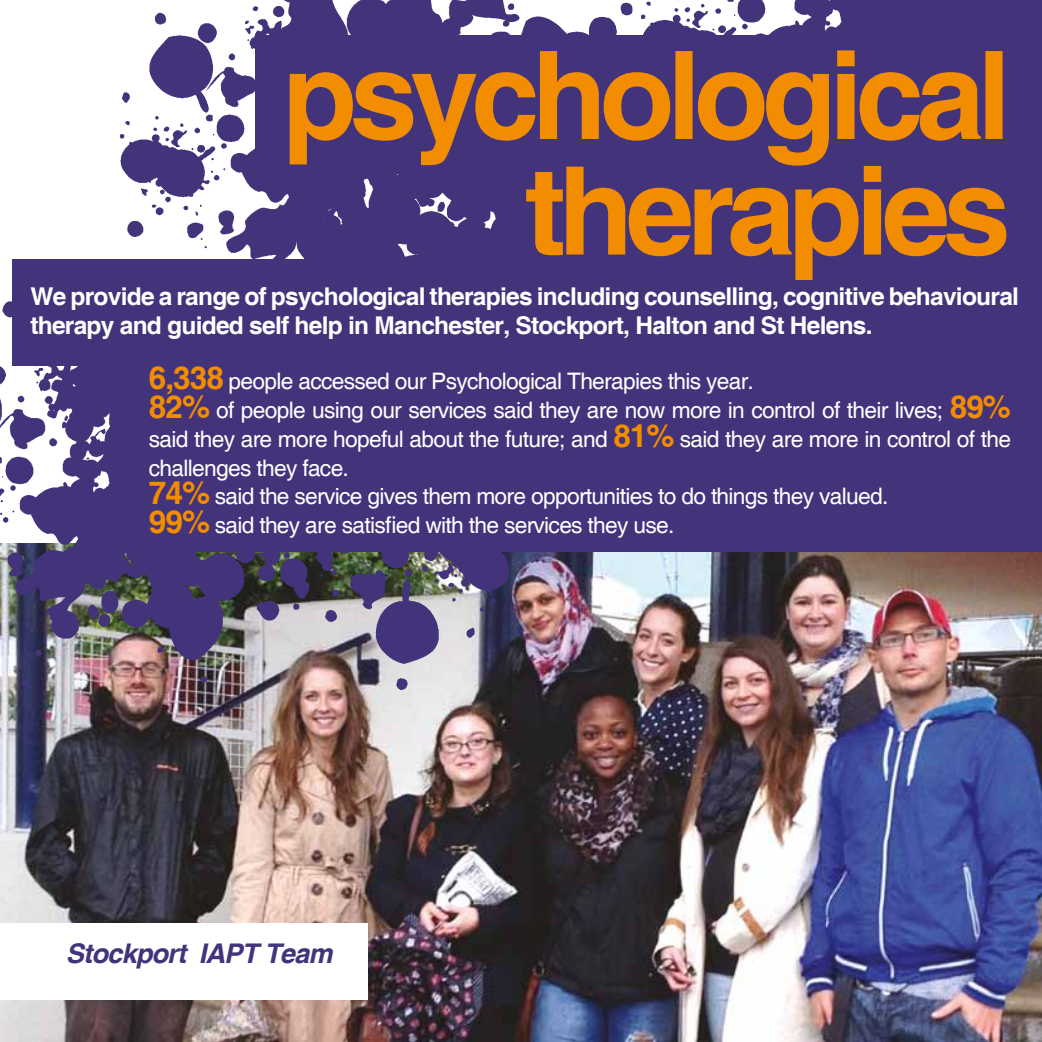
<style>
.page{position:relative;width:1042px;height:1042px;background:#fff}
.page>*{position:absolute;margin:0;border:0;box-sizing:border-box;transform-origin:0 0}
.t1{font:700 122.5px/115.5px "Helvetica";letter-spacing:-.06em;color:#f28c00;text-align:right}
.t2{font:italic 700 27.12px "Helvetica";letter-spacing:-.03em;color:#42337b}
.t3{font:700 24.5px/28.9px "Helvetica";letter-spacing:-.03em;color:#fff}
.t4{font:22.75px/28.9px "Helvetica";letter-spacing:-.03em;color:#fff}
.s1{font-weight:700;font-size:31.5px;color:#f28c00}
</style>
<div class="page">
<img style="left:0;top:552px;width:1042px;height:490px">
<img style="left:0;top:301px;width:508px;height:388px">
<img style="left:641px;top:0;width:401px;height:35px">
<img style="left:120px;top:0;width:405px;height:259px">
<div style="left:255px;top:35px;width:787px;height:138px;background:#42337b"></div>
<div style="left:499px;top:155px;width:543px;height:131px;background:#42337b"></div>
<div style="left:12px;top:259px;width:1030px;height:106px;background:#42337b"></div>
<div style="left:126px;top:347px;width:916px;height:205px;background:#42337b"></div>
<div style="left:0;top:923px;width:367px;height:77px;background:#fff"></div>
<h1 class="t1" style="left:282px;top:44px;width:730px">psychological therapies</h1>
<p class="t3" style="left:30px;top:283px;width:990px">We provide a range of psychological therapies including counselling, cognitive behavioural therapy and guided self help in Manchester, Stockport, Halton and St Helens.</p>
<p class="t4" style="left:149px;top:367px;width:863px"><span class="s1">6,338</span> people accessed our Psychological Therapies this year.<br><span class="s1">82%</span> of people using our services said they are now more in control of their lives; <span class="s1">89% </span>said they are more hopeful about the future; and <span class="s1">81%</span> said they are more in control of the challenges they face.<br><span class="s1">74%</span> said the service gives them more opportunities to do things they valued.<br><span class="s1">99%</span> said they are satisfied with the services they use.</p>
<p class="t2" style="left:66px;top:937px;width:268px">Stockport IAPT Team</p>
</div>
